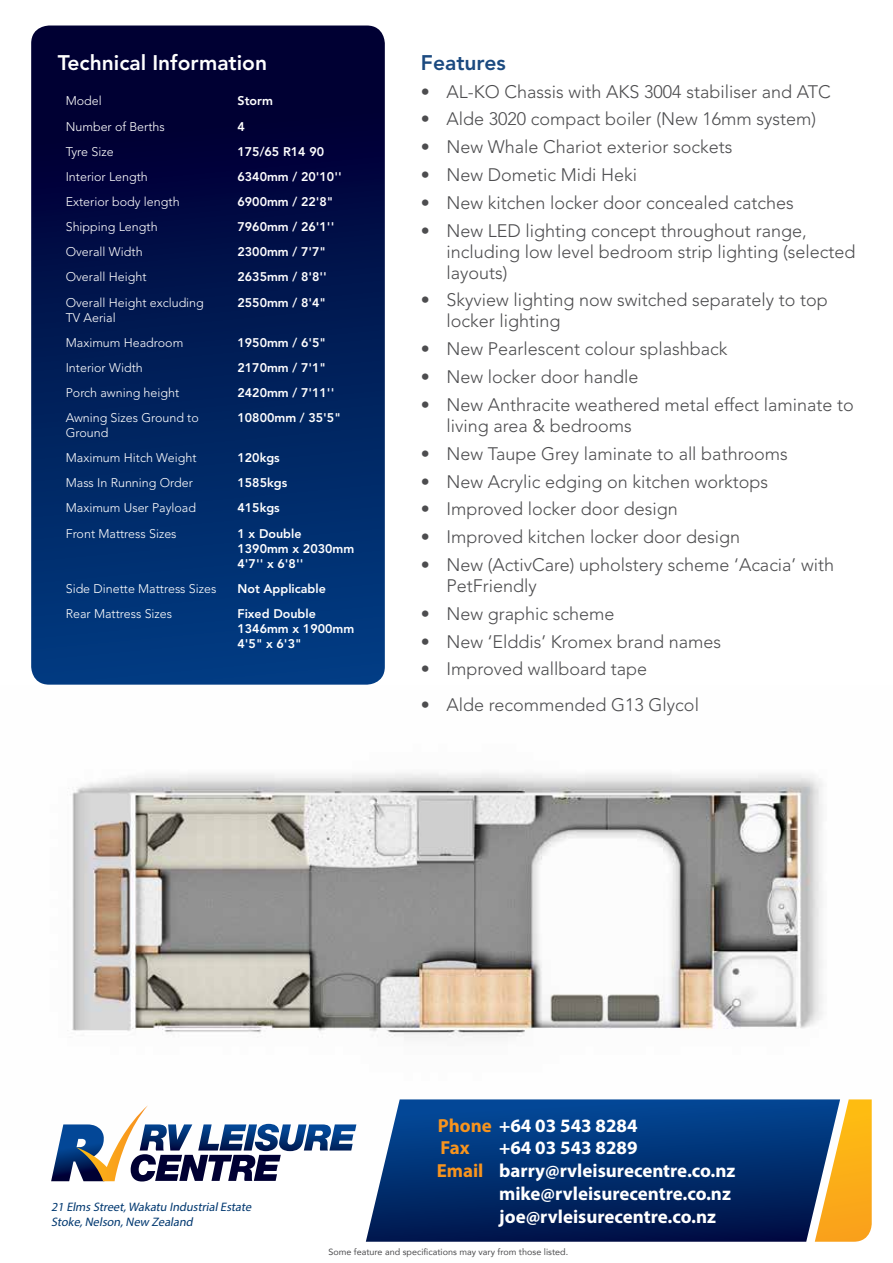
<style>
.page{position:relative;width:893px;height:1263px;background:#fff}
.page>*{position:absolute;margin:0;border:0;box-sizing:border-box;transform-origin:0 0}
.t1{font:800 21px "Avenir";color:#fff}
.t2{font:800 21px "Avenir";color:#1b4a80}
.t3{font:700 18.9px/22.8px "Myriad Pro";color:#fff}
.t4{font:300 18px/21px "Avenir";color:#4d4d4f}
.t5{font:300 12.45px/15px "Avenir";color:#fff}
.t6{font:800 12.45px/15px "Avenir";color:#fff}
.t7{font:italic 12.3px/14.7px "Myriad Pro";color:#003870}
.t8{font:9px "Avenir";color:#4d4d4f}
.s1{color:#f7941e}
</style>
<div class="page">
<img style="left:72px;top:773px;width:751px;height:353px">
<svg style="left:31px;top:26px;width:354px;height:659px;background:#001b57"></svg>
<svg style="left:366px;top:1099px;width:449px;height:143px;background:#0c3775"></svg>
<svg style="left:815px;top:1099px;width:57px;height:143px;background:#d3a64a"></svg>
<svg style="left:51px;top:1105px;width:305px;height:76px"></svg>
<p class="t1" style="left:58px;top:50px;width:211px">Technical Information</p>
<p class="t5" style="left:66px;top:94px;width:38px">Model</p>
<p class="t6" style="left:237px;top:94px;width:37px">Storm</p>
<p class="t5" style="left:66px;top:119px;width:101px">Number of Berths</p>
<p class="t6" style="left:237px;top:119px;width:9px">4</p>
<p class="t5" style="left:66px;top:144px;width:49px">Tyre Size</p>
<p class="t6" style="left:237px;top:144px;width:88px">175/65 R14 90</p>
<p class="t5" style="left:66px;top:169px;width:84px">Interior Length</p>
<p class="t6" style="left:237px;top:169px;width:106px">6340mm / 20'10''</p>
<p class="t5" style="left:66px;top:194px;width:115px">Exterior body length</p>
<p class="t6" style="left:237px;top:194px;width:97px">6900mm / 22'8"</p>
<p class="t5" style="left:66px;top:219px;width:93px">Shipping Length</p>
<p class="t6" style="left:237px;top:219px;width:98px">7960mm / 26'1''</p>
<p class="t5" style="left:66px;top:244px;width:78px">Overall Width</p>
<p class="t6" style="left:237px;top:244px;width:90px">2300mm / 7'7"</p>
<p class="t5" style="left:66px;top:270px;width:82px">Overall Height</p>
<p class="t6" style="left:237px;top:270px;width:91px">2635mm / 8'8''</p>
<p class="t5" style="left:66px;top:295px;width:140px">Overall Height excluding<br>TV Aerial</p>
<p class="t6" style="left:237px;top:295px;width:90px">2550mm / 8'4"</p>
<p class="t5" style="left:66px;top:335px;width:119px">Maximum Headroom</p>
<p class="t6" style="left:237px;top:335px;width:90px">1950mm / 6'5"</p>
<p class="t5" style="left:66px;top:360px;width:79px">Interior Width</p>
<p class="t6" style="left:237px;top:360px;width:90px">2170mm / 7'1"</p>
<p class="t5" style="left:66px;top:385px;width:115px">Porch awning height</p>
<p class="t6" style="left:237px;top:385px;width:98px">2420mm / 7'11''</p>
<p class="t5" style="left:66px;top:410px;width:135px">Awning Sizes Ground to<br>Ground</p>
<p class="t6" style="left:237px;top:410px;width:105px">10800mm / 35'5"</p>
<p class="t5" style="left:66px;top:450px;width:132px">Maximum Hitch Weight</p>
<p class="t6" style="left:237px;top:450px;width:44px">120kgs</p>
<p class="t5" style="left:66px;top:476px;width:129px">Mass In Running Order</p>
<p class="t6" style="left:237px;top:475px;width:51px">1585kgs</p>
<p class="t5" style="left:66px;top:501px;width:132px">Maximum User Payload</p>
<p class="t6" style="left:237px;top:501px;width:44px">415kgs</p>
<p class="t5" style="left:66px;top:526px;width:112px">Front Mattress Sizes</p>
<p class="t6" style="left:237px;top:526px;width:118px">1 x Double<br>1390mm x 2030mm<br>4'7'' x 6'8''</p>
<p class="t5" style="left:66px;top:581px;width:152px">Side Dinette Mattress Sizes</p>
<p class="t6" style="left:237px;top:581px;width:90px">Not Applicable</p>
<p class="t5" style="left:66px;top:606px;width:108px">Rear Mattress Sizes</p>
<p class="t6" style="left:237px;top:606px;width:118px">Fixed Double<br>1346mm x 1900mm<br>4'5" x 6'3"</p>
<p class="t2" style="left:421px;top:50px;width:86px">Features</p>
<p class="t4" style="left:421px;top:81px;width:411px">• AL-KO Chassis with AKS 3004 stabiliser and ATC</p>
<p class="t4" style="left:421px;top:109px;width:397px">• Alde 3020 compact boiler (New 16mm system)</p>
<p class="t4" style="left:421px;top:137px;width:313px">• New Whale Chariot exterior sockets</p>
<p class="t4" style="left:421px;top:164px;width:218px">• New Dometic Midi Heki</p>
<p class="t4" style="left:421px;top:192px;width:374px">• New kitchen locker door concealed catches</p>
<p class="t4" style="left:446px;top:220px;width:410px;text-indent:-26px">• New LED lighting concept throughout range, including low level bedroom strip lighting (selected layouts)</p>
<p class="t4" style="left:446px;top:290px;width:383px;text-indent:-26px">• Skyview lighting now switched separately to top locker lighting</p>
<p class="t4" style="left:421px;top:339px;width:308px">• New Pearlescent colour splashback</p>
<p class="t4" style="left:421px;top:366px;width:219px">• New locker door handle</p>
<p class="t4" style="left:446px;top:394px;width:409px;text-indent:-26px">• New Anthracite weathered metal effect laminate to living area &amp; bedrooms</p>
<p class="t4" style="left:421px;top:443px;width:368px">• New Taupe Grey laminate to all bathrooms</p>
<p class="t4" style="left:421px;top:471px;width:349px">• New Acrylic edging on kitchen worktops</p>
<p class="t4" style="left:421px;top:499px;width:258px">• Improved locker door design</p>
<p class="t4" style="left:421px;top:526px;width:321px">• Improved kitchen locker door design</p>
<p class="t4" style="left:446px;top:554px;width:389px;text-indent:-26px">• New (ActivCare) upholstery scheme ‘Acacia’ with<br>PetFriendly</p>
<p class="t4" style="left:421px;top:603px;width:195px">• New graphic scheme</p>
<p class="t4" style="left:421px;top:631px;width:302px">• New ‘Elddis’ Kromex brand names</p>
<p class="t4" style="left:421px;top:659px;width:228px">• Improved wallboard tape</p>
<p class="t4" style="left:421px;top:694px;width:279px">• Alde recommended G13 Glycol</p>
<p class="t7" style="left:51px;top:1199px;width:204px">21 Elms Street,Wakatu IndustrialEstate<br>Stoke,Nelson,New Zealand</p>
<p class="t3" style="left:438px;top:1113px;width:201px"><span class="s1">Phone</span> +64 03 543 8284<br><span class="s1">Fax</span></p>
<p class="t3" style="left:499px;top:1136px;width:140px">+64 03 543 8289</p>
<p class="t3" style="left:437px;top:1159px;width:300px"><span class="s1">Email</span> barry@rvleisurecentre.co.nz</p>
<p class="t3" style="left:499px;top:1181px;width:233px">mike@rvleisurecentre.co.nz</p>
<p class="t3" style="left:499px;top:1204px;width:218px">joe@rvleisurecentre.co.nz</p>
<p class="t8" style="left:328px;top:1244px;width:241px">Some feature and specifications may vary from those listed.</p>
</div>
